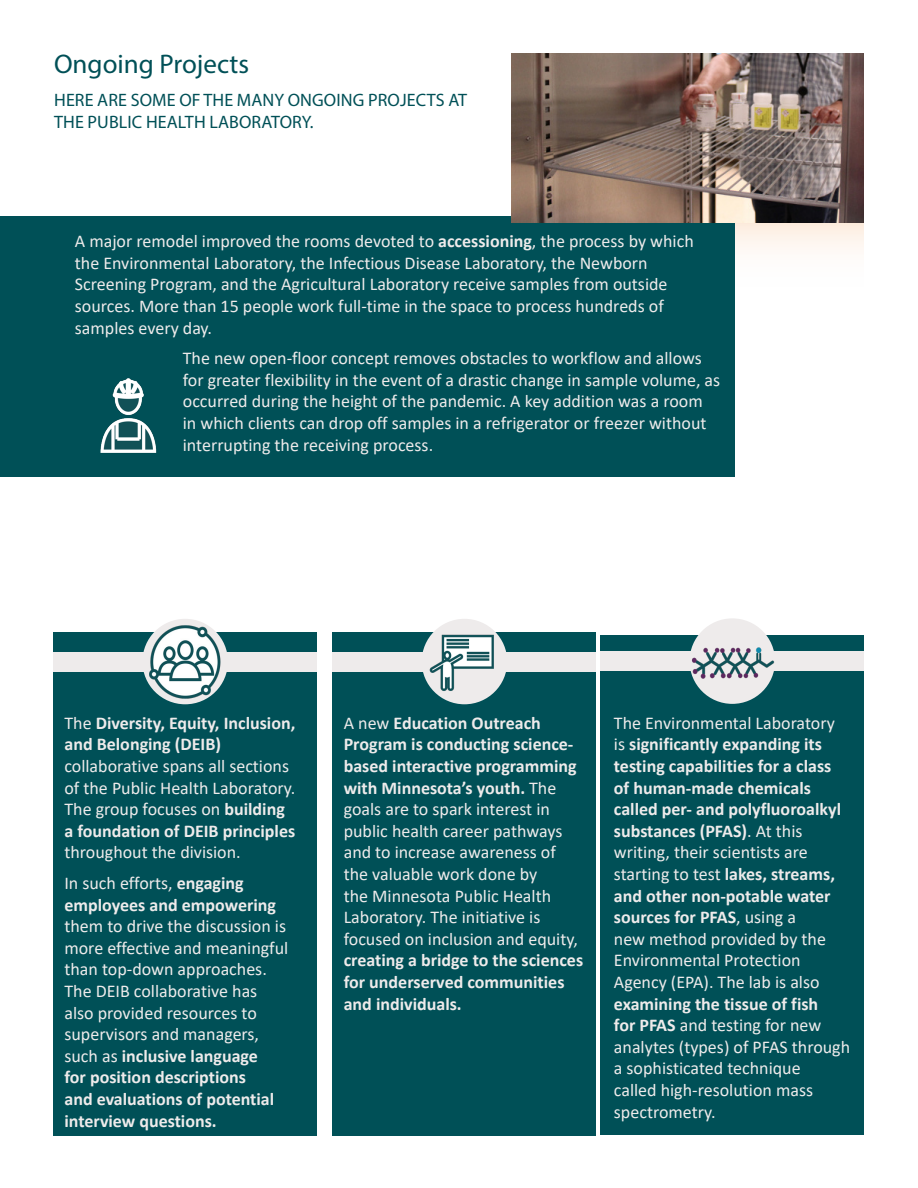
<style>
.page{position:relative;width:918px;height:1188px;background:#fff}
.page>*{position:absolute;margin:0;border:0;box-sizing:border-box;transform-origin:0 0}
.t1{font:27px "Myriad Pro";color:#005057}
.t2{font:18px/21.6px "Calibri";color:#eeebeb}
.t3{font:18px/21.6px "Myriad Pro";letter-spacing:.005em;color:#005057}
.s1{font-weight:700}
</style>
<div class="page">
<div style="left:54px;top:632px;width:263px;height:503px;background:#005057"></div>
<div style="left:601px;top:635px;width:263px;height:500px;background:#005057"></div>
<div style="left:333px;top:632px;width:263px;height:503px;background:#005057"></div>
<svg style="left:735px;top:222px;width:129px;height:28px;fill:#fdf3ea"></svg>
<div style="left:0;top:216px;width:735px;height:261px;background:#005057"></div>
<img style="left:511px;top:54px;width:353px;height:168px">
<img style="left:100px;top:378px;width:57px;height:75px">
<div style="left:54px;top:652px;width:263px;height:19px;background:#eeebeb"></div>
<div style="left:601px;top:651px;width:263px;height:20px;background:#eeebeb"></div>
<div style="left:333px;top:652px;width:263px;height:19px;background:#eeebeb"></div>
<div style="left:422px;top:619px;width:85px;height:85px;background:#eeebeb;border-radius:50%"></div>
<img style="left:140px;top:621px;width:102px;height:84px">
<img style="left:420px;top:628px;width:84px;height:67px">
<img style="left:690px;top:619px;width:85px;height:85px">
<h2 class="t1" style="left:54px;top:47px;width:197px">Ongoing Projects</h2>
<h3 class="t3" style="left:54px;top:89px;width:414px">HERE ARE SOME OF THE MANY ONGOING PROJECTS AT<br>THE PUBLIC HEALTH LABORATORY.</h3>
<p class="t2" style="left:75px;top:230px;width:620px">A major remodel improved the rooms devoted to <span class="s1">accessioning</span>, the process by which the Environmental Laboratory, the Infectious Disease Laboratory, the Newborn Screening Program, and the Agricultural Laboratory receive samples from outside sources. More than 15 people work full-time in the space to process hundreds of samples every day.</p>
<p class="t2" style="left:183px;top:347px;width:539px">The new open-floor concept removes obstacles to workflow and allows for greater flexibility in the event of a drastic change in sample volume, as occurred during the height of the pandemic. A key addition was a room in which clients can drop off samples in a refrigerator or freezer without interrupting the receiving process.</p>
<p class="t2" style="left:64px;top:712px;width:232px">The <span class="s1">Diversity, Equity, Inclusion, and Belonging (DEIB) </span>collaborative spans all sections of the Public Health Laboratory.<br>The group focuses on <span class="s1">building a foundation of DEIB principles </span>throughout the division.</p>
<p class="t2" style="left:64px;top:872px;width:225px">In such efforts, <span class="s1">engaging employees and empowering </span>them to drive the discussion is more effective and meaningful than top-down approaches.<br>The DEIB collaborative has also provided resources to supervisors and managers, such as <span class="s1">inclusive language<br>for position descriptions<br>and evaluations of potential interview questions.</span></p>
<p class="t2" style="left:344px;top:712px;width:241px">A new <span class="s1">Education Outreach<br>Program is conducting science&shy;based interactive programming with Minnesota’s youth.</span> The goals are to spark interest in public health career pathways and to increase awareness of the valuable work done by<br>the Minnesota Public Health<br>Laboratory. The initiative is focused on inclusion and equity, <span class="s1">creating a bridge to the sciences for underserved communities and individuals.</span></p>
<p class="t2" style="left:614px;top:712px;width:238px">The Environmental Laboratory is <span class="s1">significantly expanding its testing capabilities for a class of human-made chemicals called per- and polyfluoroalkyl substances (PFAS)</span>. At this writing, their scientists are starting to test <span class="s1">lakes, streams, and other non-potable water sources for PFAS</span>, using a<br>new method provided by the<br>Environmental Protection<br>Agency (EPA). The lab is also <span class="s1">examining the tissue of fish<br>for PFAS</span> and testing for new analytes (types) of PFAS through a sophisticated technique<br>called high-resolution mass spectrometry.</p>
</div>
